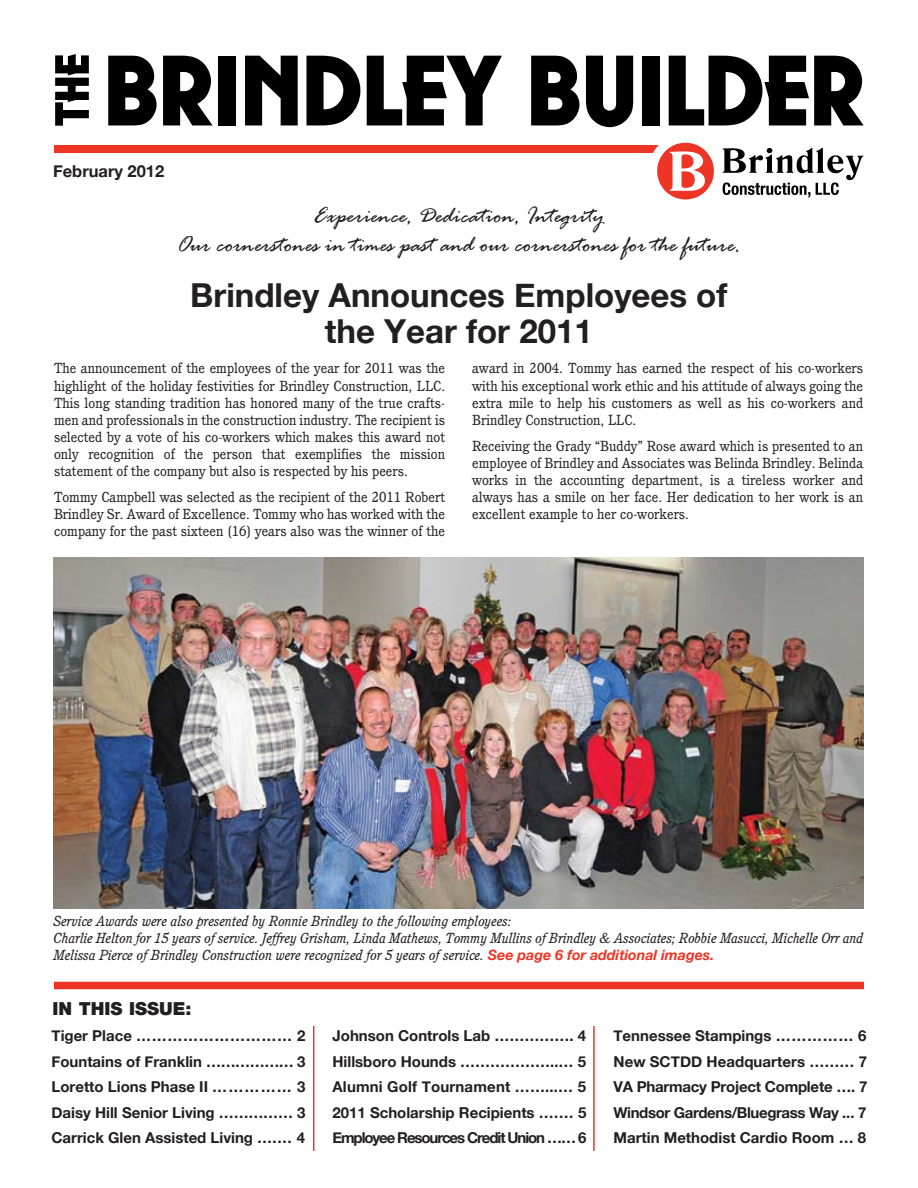
<style>
.page{position:relative;width:918px;height:1188px;background:#fff}
.page>*{position:absolute;margin:0;border:0;box-sizing:border-box;transform-origin:0 0}
.t1{font:700 33px/36px "Helvetica Neue";color:#231f20;text-align:center}
.t2{font:24px/28.8px "Rage D";color:#231f20;text-align:center}
.t3{font:900 18px "Helvetica Neue";color:#231f20}
.t4{font:700 16.5px "Helvetica Neue";color:#231f20}
.t5{font:700 15px/25.5px "Helvetica Neue";color:#231f20;text-align:justify}
.t6{font:14.25px/17.1px "Cushing";color:#231f20;text-align:justify}
.t7{font:italic 14.25px/17.1px "Cushing";color:#231f20}
.s1{font-family:"Helvetica Neue";font-weight:700;color:#ee3424}
</style>
<div class="page">
<div style="left:54px;top:145px;width:634px;height:8px;background:#ee3424"></div>
<svg style="left:108px;top:56px;width:49px;height:69px"></svg>
<svg style="left:163px;top:56px;width:50px;height:69px"></svg>
<div style="left:219px;top:56px;width:17px;height:69px;background:#000"></div>
<svg style="left:245px;top:56px;width:53px;height:69px"></svg>
<svg style="left:306px;top:56px;width:54px;height:69px"></svg>
<svg style="left:367px;top:56px;width:135px;height:69px"></svg>
<svg style="left:531px;top:56px;width:48px;height:69px;background:#2c2c2c"></svg>
<svg style="left:586px;top:56px;width:47px;height:71px"></svg>
<div style="left:642px;top:56px;width:17px;height:69px;background:#000"></div>
<svg style="left:669px;top:56px;width:195px;height:69px"></svg>
<svg style="left:55px;top:54px;width:34px;height:72px"></svg>
<svg style="left:653px;top:142px;width:210px;height:58px"></svg>
<div style="left:54px;top:982px;width:810px;height:7px;background:#ee3424"></div>
<hr style="left:313px;top:1026px;width:1px;height:125px;background:#ee3424">
<hr style="left:593px;top:1026px;width:2px;height:125px;background:#ee3424">
<img style="left:54px;top:558px;width:809px;height:351px">
<p class="t4" style="left:53px;top:157px;width:113px">February 2012</p>
<h2 class="t2" style="left:177px;top:203px;width:565px">Experience, Dedication, Integrity<br>Our cornerstones in times past and our cornerstones for the future.</h2>
<h1 class="t1" style="left:190px;top:276px;width:539px">Brindley Announces Employees of the Year for 2011</h1>
<p class="t6" style="left:54px;top:360px;width:393px">The announcement of the employees of the year for 2011 was the highlight of the holiday festivities for Brindley Construction, LLC.<br>This long standing tradition has honored many of the true crafts&shy;men and professionals in the construction industry. The recipient is selected by a vote of his co-workers which makes this award not only recognition of the person that exemplifies the mission statement of the company but also is respected by his peers.</p>
<p class="t6" style="left:54px;top:488px;width:393px">Tommy Campbell was selected as the recipient of the 2011 Robert Brindley Sr. Award of Excellence. Tommy who has worked with the company for the past sixteen (16) years also was the winner of the</p>
<p class="t6" style="left:472px;top:360px;width:393px">award in 2004. Tommy has earned the respect of his co-workers with his exceptional work ethic and his attitude of always going the extra mile to help his customers as well as his co-workers and Brindley Construction, LLC.</p>
<p class="t6" style="left:472px;top:437px;width:393px">Receiving the Grady “Buddy” Rose award which is presented to an employee of Brindley and Associates was Belinda Brindley. Belinda works in the accounting department, is a tireless worker and always has a smile on her face. Her dedication to her work is an excellent example to her co-workers.</p>
<p class="t7" style="left:54px;top:912px;width:811px">Service Awards were also presented by Ronnie Brindley to the following employees:<br>Charlie Helton for 15 years of service. Jeffrey Grisham, Linda Mathews, Tommy Mullins of Brindley &amp; Associates; Robbie Masucci, Michelle Orr and<br>Melissa Pierce of Brindley Construction were recognized for 5 years of service. <span class="s1">See page 6 for additional images.</span></p>
<p class="t3" style="left:53px;top:998px;width:140px">IN THIS ISSUE:</p>
<p class="t5" style="left:52px;top:1022px;width:255px">Tiger Place ………………………… 2<br>Fountains of Franklin ……………… 3<br>Loretto Lions Phase II …………… 3<br>Daisy Hill Senior Living …………… 3<br>Carrick Glen Assisted Living ….… 4</p>
<p class="t5" style="left:333px;top:1022px;width:255px">Johnson Controls Lab ……………. 4<br>Hillsboro Hounds ………………..… 5<br>Alumni Golf Tournament ……...… 5<br>2011 Scholarship Recipients ….… 5<br>Employee Resources Credit Union …… 6</p>
<p class="t5" style="left:613px;top:1022px;width:255px">Tennessee Stampings …………… 6<br>New SCTDD Headquarters ……… 7<br>VA Pharmacy Project Complete …. 7<br>Windsor Gardens/Bluegrass Way ... 7<br>Martin Methodist Cardio Room … 8</p>
</div>
